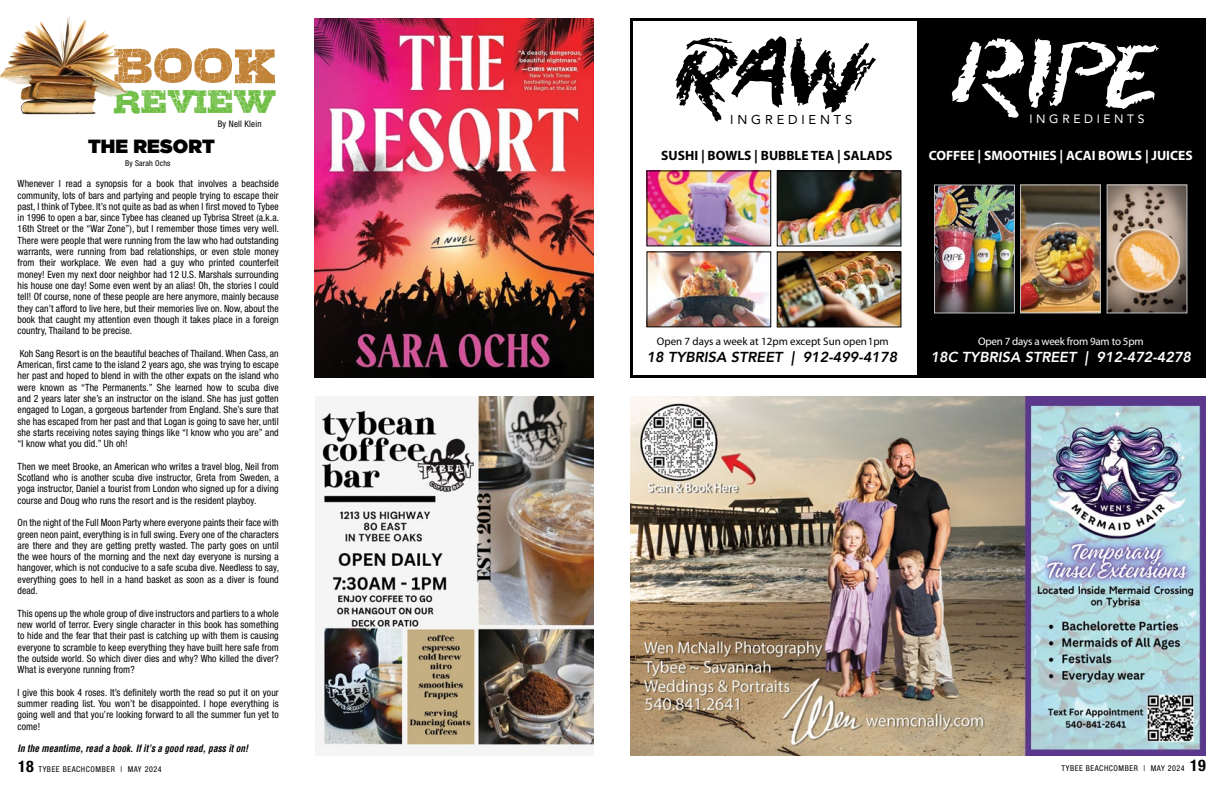
<style>
.page{position:relative;width:1224px;height:792px;background:#fff}
.page>*{position:absolute;margin:0;border:0;box-sizing:border-box;transform-origin:0 0}
.t1{font:64px "Gipsiero Kracxed";color:#c18338;scale:.92 1}
.t2{font:43.2px "Gipsiero Kracxed";color:#6fbe44;scale:.92 1}
.t3{font:19px "Gotham Ultra";letter-spacing:.01em;color:#000}
.t4{font:italic 800 14.4px "Avenir";color:#fff}
.t5{font:italic 800 14.4px "Avenir";color:#000}
.t6{font:700 13.5px "Myriad Pro";color:#fff}
.t7{font:700 13.5px "Myriad Pro";color:#000}
.t8{font:12.8px "Avenir";letter-spacing:.3em;color:#000}
.t9{font:12.1px "Avenir";letter-spacing:.3em;color:#fff}
.t10{font:11px "Myriad Pro";color:#000}
.t11{font:11px "Myriad Pro";letter-spacing:-.02em;color:#fff}
.t12{font:condensed 10px/11.3px "Helvetica Neue";letter-spacing:.01em;color:#000;text-align:justify}
.t13{font:italic 700 condensed 10px "Helvetica";color:#000;scale:.94 1}
.t14{font:condensed 9px "Helvetica Neue";letter-spacing:.02em;color:#000}
.t15{font:condensed 8px "Helvetica Neue";letter-spacing:.07em;color:#000}
.t16{font:condensed 8px "Helvetica Neue";letter-spacing:.02em;color:#000}
.s1{font-weight:700;font-size:16px}
</style>
<div class="page">
<img style="left:0;top:16px;width:128px;height:99px">
<img style="left:315px;top:18px;width:279px;height:360px">
<img style="left:630px;top:396px;width:576px;height:360px">
<svg style="left:630px;top:18px;width:576px;height:360px;fill:#000"></svg>
<svg style="left:675px;top:36px;width:201px;height:85px"></svg>
<svg style="left:952px;top:38px;width:207px;height:80px"></svg>
<img style="left:649px;top:254px;width:120px;height:71px">
<img style="left:779px;top:173px;width:120px;height:71px">
<div style="left:777px;top:171px;width:124px;height:75px;border:1px solid #000"></div>
<img style="left:779px;top:254px;width:120px;height:71px">
<div style="left:777px;top:252px;width:124px;height:75px;border:1px solid #000"></div>
<img style="left:649px;top:173px;width:120px;height:71px">
<img style="left:1022px;top:187px;width:77px;height:124px">
<img style="left:936px;top:187px;width:77px;height:124px">
<div style="left:934px;top:185px;width:81px;height:128px;border:1px solid #bec0c2"></div>
<img style="left:1109px;top:187px;width:76px;height:124px">
<div style="left:1020px;top:185px;width:81px;height:128px;border:1px solid #bec0c2"></div>
<div style="left:1107px;top:185px;width:80px;height:128px;border:1px solid #bec0c2"></div>
<img style="left:315px;top:396px;width:279px;height:360px">
<h1 class="t1" style="left:113px;top:43px;width:179px">BOOK</h1>
<h2 class="t2" style="left:113px;top:86px;width:180px">REVIEW</h2>
<h3 class="t3" style="left:88px;top:136px;width:129px">THE RESORT</h3>
<p class="t14" style="left:218px;top:118px;width:45px">By Nell Klein</p>
<p class="t16" style="left:125px;top:159px;width:47px">By Sarah Ochs</p>
<p class="t12" style="left:18px;top:178px;width:263px">Whenever I read a synopsis for a book that involves a beachside community, lots of bars and partying and people trying to escape their past, I think of Tybee. It’s not quite as bad as when I first moved to Tybee in 1996 to open a bar, since Tybee has cleaned up Tybrisa Street (a.k.a.<br>16th Street or the “War Zone”), but I remember those times very well.<br>There were people that were running from the law who had outstanding warrants, were running from bad relationships, or even stole money from their workplace. We even had a guy who printed counterfeit money! Even my next door neighbor had 12 U.S. Marshals surrounding his house one day! Some even went by an alias! Oh, the stories I could tell! Of course, none of these people are here anymore, mainly because they can’t afford to live here, but their memories live on. Now, about the book that caught my attention even though it takes place in a foreign country, Thailand to be precise.</p>
<p class="t12" style="left:18px;top:348px;width:263px">Koh Sang Resort is on the beautiful beaches of Thailand. When Cass, an American, first came to the island 2 years ago, she was trying to escape her past and hoped to blend in with the other expats on the island who were known as “The Permanents.” She learned how to scuba dive and 2 years later she’s an instructor on the island. She has just gotten engaged to Logan, a gorgeous bartender from England. She’s sure that she has escaped from her past and that Logan is going to save her, until she starts receiving notes saying things like “I know who you are” and “I know what you did.” Uh oh!</p>
<p class="t12" style="left:18px;top:461px;width:263px">Then we meet Brooke, an American who writes a travel blog, Neil from Scotland who is another scuba dive instructor, Greta from Sweden, a yoga instructor, Daniel a tourist from London who signed up for a diving course and Doug who runs the resort and is the resident playboy.</p>
<p class="t12" style="left:18px;top:517px;width:263px">On the night of the Full Moon Party where everyone paints their face with green neon paint, everything is in full swing. Every one of the characters are there and they are getting pretty wasted. The party goes on until the wee hours of the morning and the next day everyone is nursing a hangover, which is not conducive to a safe scuba dive. Needless to say, everything goes to hell in a hand basket as soon as a diver is found dead.</p>
<p class="t12" style="left:18px;top:607px;width:263px">This opens up the whole group of dive instructors and partiers to a whole new world of terror. Every single character in this book has something to hide and the fear that their past is catching up with them is causing everyone to scramble to keep everything they have built here safe from the outside world. So which diver dies and why? Who killed the diver?<br>What is everyone running from?</p>
<p class="t12" style="left:18px;top:687px;width:263px">I give this book 4 roses. It’s definitely worth the read so put it on your summer reading list. You won’t be disappointed. I hope everything is going well and that you’re looking forward to all the summer fun yet to come!</p>
<p class="t13" style="left:18px;top:742px;width:247px">In the meantime, read a book. If it’s a good read, pass it on!</p>
<p class="t8" style="left:730px;top:110px;width:123px">INGREDIENTS</p>
<p class="t9" style="left:1030px;top:109px;width:117px">INGREDIENTS</p>
<h3 class="t7" style="left:661px;top:147px;width:233px">SUSHI | BOWLS | BUBBLE TEA | SALADS</h3>
<h3 class="t6" style="left:929px;top:147px;width:265px">COFFEE | SMOOTHIES | ACAI BOWLS | JUICES</h3>
<p class="t10" style="left:657px;top:334px;width:233px">Open 7 days a week at 12pm except Sun open1pm</p>
<h3 class="t5" style="left:647px;top:348px;width:252px">18 TYBRISA STREET | 912-499-4178</h3>
<p class="t11" style="left:978px;top:334px;width:167px">Open 7 days a week from 9am to 5pm</p>
<h3 class="t4" style="left:931px;top:348px;width:262px">18C TYBRISA STREET | 912-472-4278</h3>
<p class="t15" style="left:18px;top:764px;width:145px"><span class="s1">18</span> TYBEE BEACHCOMBER | MAY 2024</p>
<p class="t15" style="left:1062px;top:764px;width:146px">TYBEE BEACHCOMBER | MAY 2024 <span class="s1">19</span></p>
</div>
